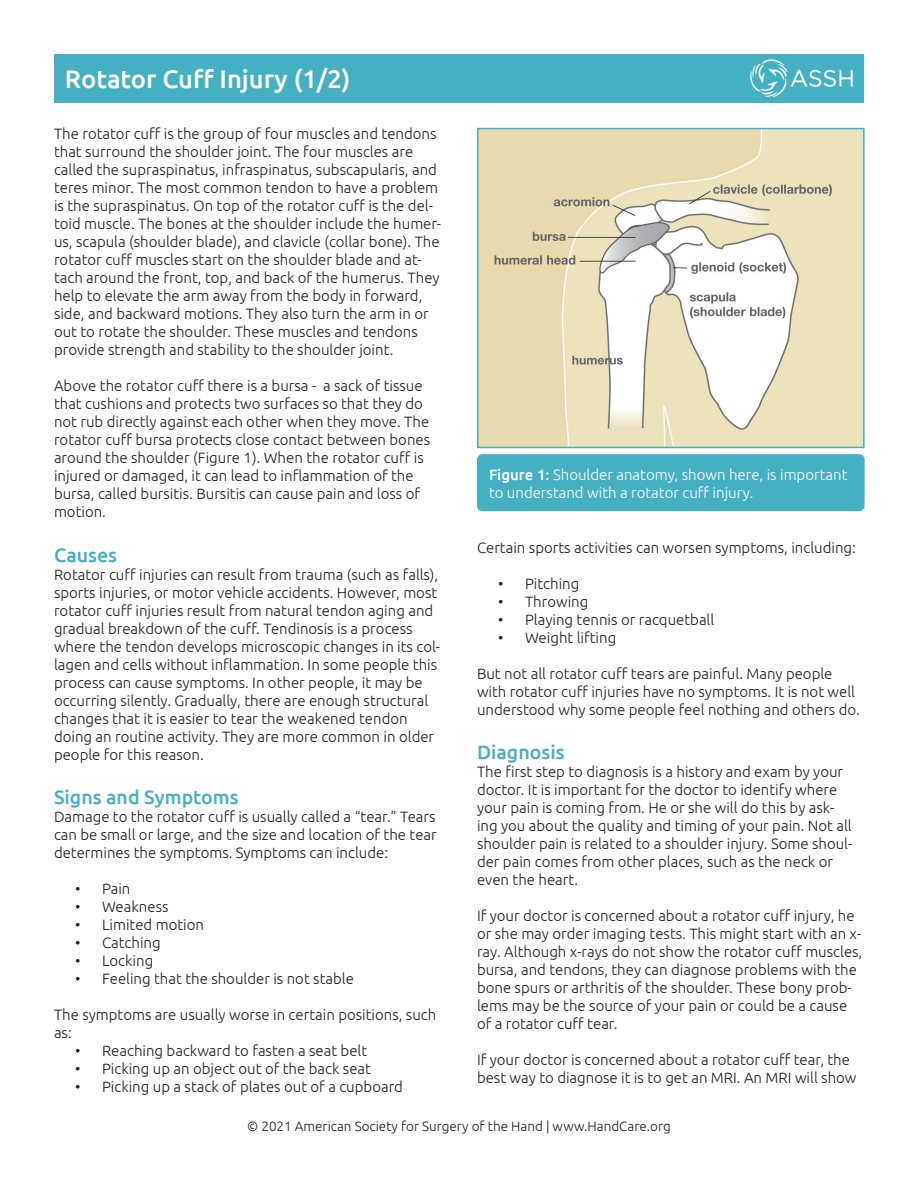
<style>
.page{position:relative;width:918px;height:1188px;background:#fff}
.page>*{position:absolute;margin:0;border:0;box-sizing:border-box;transform-origin:0 0}
.t1{font:500 25.5px "Ubuntu";color:#fff}
.t2{font:500 19.5px "Ubuntu";color:#46b0c3}
.t3{font:300 15px/18px "Ubuntu";color:#231f20}
.t4{font:300 15px/18px "Ubuntu";color:#fff}
.t5{font:300 13.5px "Ubuntu";color:#231f20}
.s1{font-weight:500}
</style>
<div class="page">
<img style="left:480px;top:131px;width:382px;height:314px">
<div style="left:477px;top:128px;width:388px;height:320px;border:2px solid #46b0c3"></div>
<div style="left:54px;top:54px;width:810px;height:49px;background:#46b0c3"></div>
<div style="left:477px;top:454px;width:388px;height:57px;background:#46b0c3;border-radius:5px"></div>
<img style="left:750px;top:59px;width:103px;height:38px">
<p class="t1" style="left:65px;top:63px;width:287px">Rotator Cuff Injury (1/2)</p>
<p class="t3" style="left:54px;top:125px;width:388px">The rotator cuff is the group of four muscles and tendons that surround the shoulder joint. The four muscles are called the supraspinatus, infraspinatus, subscapularis, and teres minor. The most common tendon to have a problem is the supraspinatus. On top of the rotator cuff is the del&shy;toid muscle. The bones at the shoulder include the humer&shy;us, scapula (shoulder blade), and clavicle (collar bone). The rotator cuff muscles start on the shoulder blade and at&shy;tach around the front, top, and back of the humerus. They help to elevate the arm away from the body in forward, side, and backward motions. They also turn the arm in or out to rotate the shoulder. These muscles and tendons provide strength and stability to the shoulder joint.</p>
<p class="t3" style="left:54px;top:377px;width:378px">Above the rotator cuff there is a bursa - a sack of tissue that cushions and protects two surfaces so that they do not rub directly against each other when they move. The rotator cuff bursa protects close contact between bones around the shoulder (Figure 1). When the rotator cuff is injured or damaged, it can lead to inflammation of the bursa, called bursitis. Bursitis can cause pain and loss of motion.</p>
<p class="t2" style="left:54px;top:543px;width:65px">Causes</p>
<p class="t3" style="left:54px;top:566px;width:388px">Rotator cuff injuries can result from trauma (such as falls), sports injuries, or motor vehicle accidents. However, most rotator cuff injuries result from natural tendon aging and gradual breakdown of the cuff. Tendinosis is a process where the tendon develops microscopic changes in its col&shy;lagen and cells without inflammation. In some people this process can cause symptoms. In other people, it may be occurring silently. Gradually, there are enough structural changes that it is easier to tear the weakened tendon doing an routine activity. They are more common in older people for this reason.</p>
<p class="t2" style="left:54px;top:784px;width:186px">Signs and Symptoms</p>
<p class="t3" style="left:54px;top:807px;width:384px;text-align:justify">Damage to the rotator cuff is usually called a “tear.” Tears can be small or large, and the size and location of the tear determines the symptoms. Symptoms can include:</p>
<p class="t3" style="left:75px;top:879px;width:57px">• Pain</p>
<p class="t3" style="left:75px;top:897px;width:95px">• Weakness</p>
<p class="t3" style="left:75px;top:915px;width:131px">• Limited motion</p>
<p class="t3" style="left:75px;top:933px;width:87px">• Catching</p>
<p class="t3" style="left:75px;top:951px;width:80px">• Locking</p>
<p class="t3" style="left:75px;top:969px;width:280px">• Feeling that the shoulder is not stable</p>
<p class="t3" style="left:54px;top:1005px;width:384px">The symptoms are usually worse in certain positions, such as:</p>
<p class="t3" style="left:75px;top:1041px;width:294px">• Reaching backward to fasten a seat belt</p>
<p class="t3" style="left:75px;top:1059px;width:297px">• Picking up an object out of the back seat</p>
<p class="t3" style="left:75px;top:1077px;width:330px">• Picking up a stack of plates out of a cupboard</p>
<p class="t4" style="left:489px;top:465px;width:360px"><span class="s1">Figure 1:</span> Shoulder anatomy, shown here, is important to understand with a rotator cuff injury.</p>
<p class="t3" style="left:477px;top:539px;width:380px">Certain sports activities can worsen symptoms, including:</p>
<p class="t3" style="left:498px;top:575px;width:83px">• Pitching</p>
<p class="t3" style="left:498px;top:593px;width:92px">• Throwing</p>
<p class="t3" style="left:498px;top:611px;width:218px">• Playing tennis or racquetball</p>
<p class="t3" style="left:498px;top:629px;width:120px">• Weight lifting</p>
<p class="t3" style="left:477px;top:665px;width:384px">But not all rotator cuff tears are painful. Many people with rotator cuff injuries have no symptoms. It is not well understood why some people feel nothing and others do.</p>
<p class="t2" style="left:477px;top:739px;width:89px">Diagnosis</p>
<p class="t3" style="left:477px;top:762px;width:377px">The first step to diagnosis is a history and exam by your doctor. It is important for the doctor to identify where your pain is coming from. He or she will do this by ask&shy;ing you about the quality and timing of your pain. Not all shoulder pain is related to a shoulder injury. Some shoul&shy;der pain comes from other places, such as the neck or even the heart.</p>
<p class="t3" style="left:477px;top:906px;width:387px">If your doctor is concerned about a rotator cuff injury, he or she may order imaging tests. This might start with an x&shy;ray. Although x-rays do not show the rotator cuff muscles, bursa, and tendons, they can diagnose problems with the bone spurs or arthritis of the shoulder. These bony prob&shy;lems may be the source of your pain or could be a cause of a rotator cuff tear.</p>
<p class="t3" style="left:477px;top:1050px;width:381px">If your doctor is concerned about a rotator cuff tear, the best way to diagnose it is to get an MRI. An MRI will show</p>
<p class="t5" style="left:247px;top:1118px;width:425px">© 2021 American Society for Surgery of the Hand | www.HandCare.org</p>
</div>
